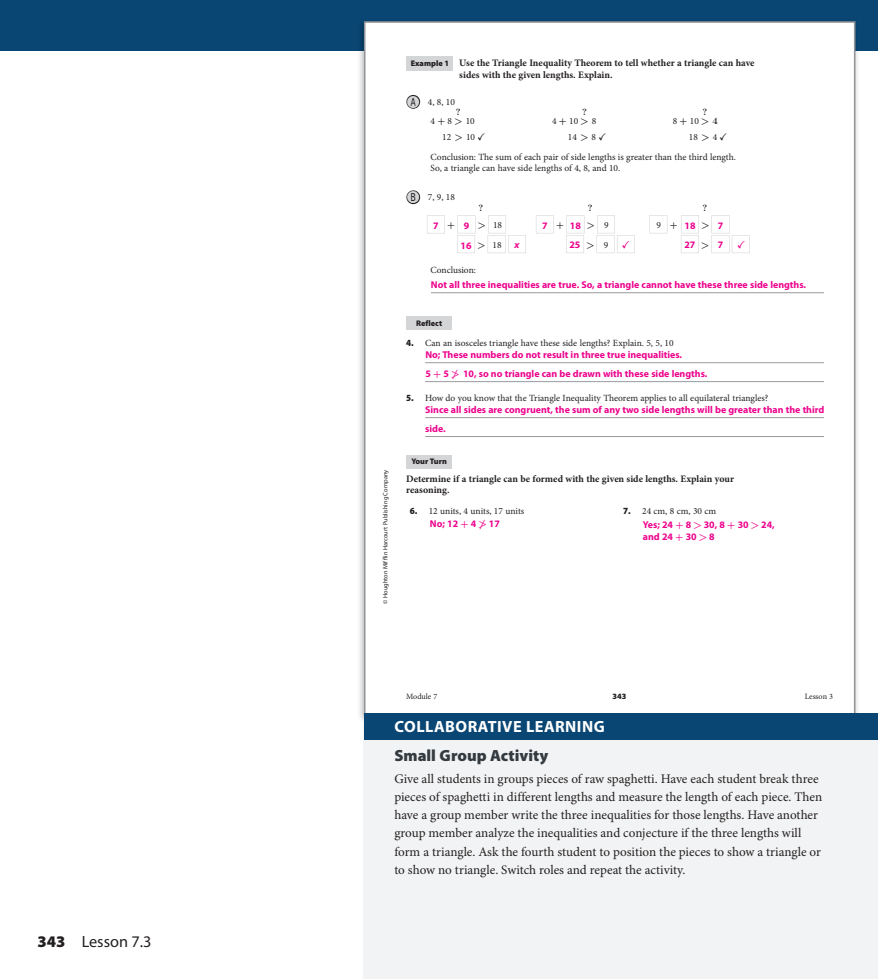
<style>
.page{position:relative;width:878px;height:979px;background:#fff}
.page>*{position:absolute;margin:0;border:0;box-sizing:border-box;transform-origin:0 0}
.t1{font:700 16.25px "Myriad Pro";letter-spacing:.03em;color:#fff}
.t2{font:900 16.25px "Myriad Pro";color:#333a40}
.t3{font:16.25px "Myriad Pro";color:#231f20}
.t4{font:13.12px/18.1px "Minion Pro";color:#231f20}
.t5{font:700 9.88px/19.8px "Myriad Pro";color:#ed028c}
.t6{font:700 9.88px/11.8px "Minion Pro";color:#231f20}
.t7{font:700 9.88px "Uni Math Plus";color:#ed028c}
.t8{font:italic 700 9.88px "Myriad Pro";color:#ed028c}
.t9{font:9.5px/19.8px "Minion Pro";color:#231f20}
.t10{font:700 9.5px "Uni Math Plus";color:#231f20}
.t11{font:700 9px "Uni Math Plus";color:#231f20}
.t12{font:900 8.12px "Myriad Pro";color:#231f20}
.t13{font:8.12px "Minion Pro";color:#231f20}
.t14{font:6.25px "Myriad Pro";letter-spacing:.01em;color:#231f20}
.s1{font-weight:900}
.s2{font-family:"Myriad Pro";font-weight:900;font-size:8.12px}
.s3{font-family:"Uni Math Plus";font-weight:700}
.s4{font-family:"Myriad Pro";font-weight:900;font-stretch:semi-condensed}
.s5{font-family:"Uni Math Plus"}
</style>
<div class="page">
<div style="left:0;top:0;width:878px;height:50px;background:#0a4673"></div>
<div style="left:364px;top:714px;width:514px;height:265px;background:#f2f3f4"></div>
<img style="left:356px;top:50px;width:8px;height:672px">
<img style="left:361px;top:21px;width:495px;height:29px">
<div style="left:365px;top:22px;width:489px;height:692px;background:#fff"></div>
<hr style="left:431px;top:292px;width:393px;height:1px;background:#999b9e">
<hr style="left:425px;top:362px;width:399px;height:1px;background:#999b9e">
<hr style="left:425px;top:381px;width:399px;height:1px;background:#999b9e">
<hr style="left:425px;top:417px;width:399px;height:1px;background:#999b9e">
<hr style="left:425px;top:436px;width:399px;height:1px;background:#999b9e">
<svg style="left:427px;top:215px;width:18px;height:18px"></svg>
<svg style="left:536px;top:215px;width:18px;height:18px"></svg>
<svg style="left:649px;top:215px;width:18px;height:18px"></svg>
<svg style="left:457px;top:215px;width:18px;height:38px"></svg>
<svg style="left:487px;top:215px;width:39px;height:38px"></svg>
<svg style="left:566px;top:215px;width:18px;height:38px"></svg>
<svg style="left:596px;top:215px;width:39px;height:38px"></svg>
<svg style="left:681px;top:215px;width:18px;height:38px"></svg>
<svg style="left:711px;top:215px;width:38px;height:38px"></svg>
<div style="left:406px;top:316px;width:46px;height:14px;background:#d4d5d7"></div>
<div style="left:406px;top:455px;width:46px;height:13px;background:#d4d5d7"></div>
<div style="left:364px;top:713px;width:514px;height:27px;background:#0a4673"></div>
<svg style="left:406px;top:95px;width:15px;height:14px"></svg>
<svg style="left:406px;top:190px;width:15px;height:15px"></svg>
<p class="t3" style="left:38px;top:933px;width:116px"><span class="s1">343</span> Lesson 7 . 3</p>
<p class="t6" style="left:459px;top:57px;width:297px;text-indent:-49px"><span class="s2">Example 1</span> Use the Triangle Inequality Theorem to tell whether a triangle can have sides with the given lengths. Explain.</p>
<p class="t9" style="left:428px;top:92px;width:48px">4, 8, 10<br>4 <span class="s3">+</span> 8 <span class="s3">&gt;</span> 10</p>
<p class="t11" style="left:456px;top:107px;width:6px">?</p>
<p class="t11" style="left:582px;top:107px;width:6px">?</p>
<p class="t11" style="left:702px;top:107px;width:6px">?</p>
<p class="t9" style="left:552px;top:112px;width:46px">4 <span class="s3">+</span> 10 <span class="s3">&gt;</span> 8</p>
<p class="t9" style="left:672px;top:112px;width:47px">8 <span class="s3">+</span> 10 <span class="s3">&gt; 4</span></p>
<p class="t9" style="left:430px;top:127px;width:307px;text-indent:258px">18 <span class="s3">&gt;</span> 4 <span class="s3">✓<br></span>Conclusion: The sum of each pair of side lengths is greater than the third length.</p>
<p class="t9" style="left:430px;top:159px;width:191px">So, a triangle can have side lengths of 4, 8, and 10.</p>
<p class="t9" style="left:428px;top:187px;width:29px">7, 9, 18</p>
<p class="t10" style="left:447px;top:219px;width:9px">+</p>
<p class="t10" style="left:478px;top:219px;width:9px">&gt;</p>
<p class="t10" style="left:556px;top:219px;width:9px">+</p>
<p class="t10" style="left:586px;top:219px;width:9px">&gt;</p>
<p class="t10" style="left:669px;top:219px;width:9px">+</p>
<p class="t10" style="left:701px;top:219px;width:9px">&gt;</p>
<p class="t10" style="left:477px;top:239px;width:9px">&gt;</p>
<p class="t10" style="left:586px;top:239px;width:9px">&gt;</p>
<p class="t10" style="left:701px;top:239px;width:9px">&gt;</p>
<p class="t9" style="left:430px;top:260px;width:47px">Conclusion:</p>
<p class="t9" style="left:442px;top:127px;width:45px">12 <span class="s3">&gt;</span> 10 <span class="s3">✓</span></p>
<p class="t9" style="left:568px;top:127px;width:40px">14 <span class="s3">&gt;</span> 8 <span class="s3">✓</span></p>
<p class="t11" style="left:478px;top:203px;width:6px">?</p>
<p class="t11" style="left:587px;top:203px;width:6px">?</p>
<p class="t11" style="left:702px;top:203px;width:6px">?</p>
<p class="t9" style="left:492px;top:215px;width:11px;line-height:20.1px">18<br>18</p>
<p class="t9" style="left:604px;top:215px;width:6px">9<br>9</p>
<p class="t9" style="left:656px;top:215px;width:6px">9</p>
<p class="t5" style="left:570px;top:215px;width:12px">18</p>
<p class="t5" style="left:684px;top:215px;width:13px">18<br>27</p>
<p class="t5" style="left:433px;top:216px;width:7px">7</p>
<p class="t5" style="left:460px;top:215px;width:12px;text-align:center">9<br>16</p>
<p class="t5" style="left:717px;top:215px;width:7px">7<br>7</p>
<p class="t5" style="left:542px;top:216px;width:7px">7</p>
<p class="t7" style="left:737px;top:239px;width:10px">✓</p>
<p class="t5" style="left:431px;top:275px;width:377px">Not all three inequalities are true. So, a triangle cannot have these three side lengths.</p>
<p class="t8" style="left:514px;top:240px;width:6px">x</p>
<p class="t7" style="left:622px;top:239px;width:10px">✓</p>
<p class="t5" style="left:569px;top:235px;width:12px">25</p>
<p class="t12" style="left:416px;top:318px;width:27px">Reflect</p>
<p class="t9" style="left:406px;top:333px;width:269px"><span class="s4">4.</span> Can an isosceles triangle have these side lengths? Explain. 5, 5, 10</p>
<p class="t14" style="left:382px;top:604px;width:136px;rotate:-90deg">© Houghton Mifflin Harcourt Publishing Company</p>
<p class="t5" style="left:425px;top:346px;width:283px;line-height:18.9px">No; These numbers do not result in three true inequalities.<br>5 <span class="s5">+</span> 5 <span class="s5">≯</span> 10, so no triangle can be drawn with these side lengths.</p>
<p class="t5" style="left:425px;top:400px;width:400px;line-height:18.9px">Since all sides are congruent, the sum of any two side lengths will be greater than the third side.</p>
<p class="t9" style="left:406px;top:388px;width:364px"><span class="s4">5.</span> How do you know that the Triangle Inequality Theorem applies to all equilateral triangles?</p>
<p class="t12" style="left:411px;top:457px;width:37px">Your Turn</p>
<p class="t6" style="left:406px;top:473px;width:329px">Determine if a triangle can be formed with the given side lengths. Explain your reasoning.</p>
<p class="t9" style="left:410px;top:501px;width:116px"><span class="s4">6.</span> 12 units, 4 units, 17 units</p>
<p class="t9" style="left:623px;top:501px;width:94px"><span class="s4">7.</span> 24 cm, 8 cm, 30 cm</p>
<p class="t5" style="left:430px;top:514px;width:71px">No; 12 <span class="s5">+</span> 4 <span class="s5">≯</span> 17</p>
<p class="t5" style="left:643px;top:518px;width:133px;line-height:12.6px">Yes; 24 <span class="s5">+</span> 8 <span class="s5">&gt;</span> 30, 8 <span class="s5">+</span> 30 <span class="s5">&gt;</span> 24, and 24 <span class="s5">+</span> 30 <span class="s5">&gt;</span> 8</p>
<p class="t13" style="left:406px;top:691px;width:33px">Module 7</p>
<p class="t12" style="left:612px;top:692px;width:15px">343</p>
<p class="t13" style="left:804px;top:691px;width:30px">Lesson 3</p>
<p class="t1" style="left:394px;top:718px;width:212px">COLLABORATIVE LEARNING</p>
<p class="t2" style="left:394px;top:746px;width:155px">Small Group Activity</p>
<p class="t4" style="left:394px;top:770px;width:429px">Give all students in groups pieces of raw spaghetti. Have each student break three pieces of spaghetti in different lengths and measure the length of each piece. Then have a group member write the three inequalities for those lengths. Have another group member analyze the inequalities and conjecture if the three lengths will form a triangle. Ask the fourth student to position the pieces to show a triangle or to show no triangle. Switch roles and repeat the activity.</p>
</div>
